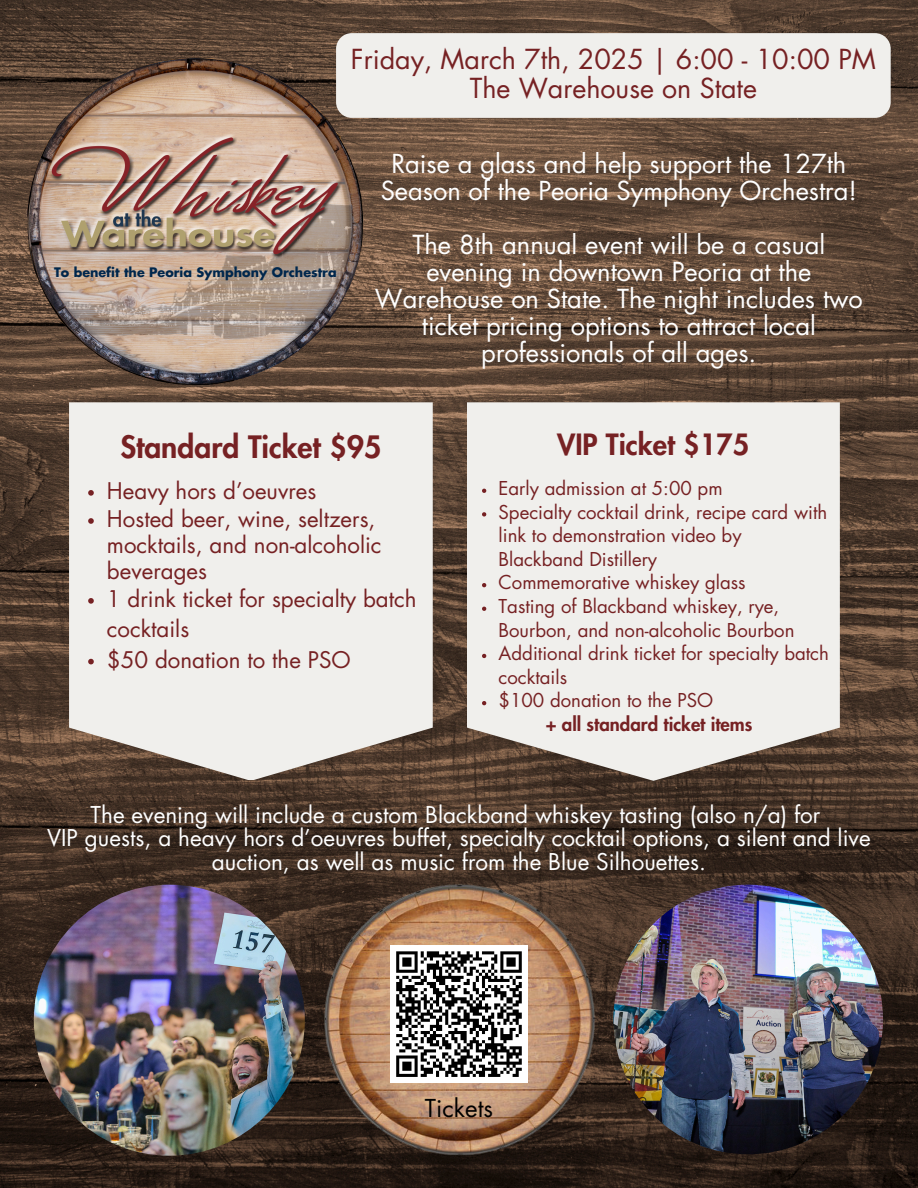
<style>
.page{position:relative;width:918px;height:1188px;background:#fff}
.page>*{position:absolute;margin:0;border:0;box-sizing:border-box;transform-origin:0 0}
.t1{font:800 30px "Futura Std";color:#762123}
.t2{font:800 28.5px "Futura Std";color:#762123}
.t3{font:26.85px/29.2px "Futura Std";color:#762123;text-align:center}
.t4{font:25.5px/27px "Futura Std";color:#fff;text-align:center}
.t5{font:24px "Futura Std";color:#000}
.t6{font:22.5px/23.7px "Futura Std";color:#fff;text-align:center}
.t7{font:22.35px/25.8px "Futura Std";color:#762123}
.t8{font:18.6px/23.5px "Futura Std";color:#762123}
.t9{font:800 18.6px "Futura Std";color:#762123}
.t10{font:700 12.75px "Futura Std";color:#00274c}
</style>
<div class="page">
<img style="left:0;top:0;width:918px;height:1188px">
<img style="left:3px;top:33px;width:387px;height:376px">
<img style="left:34px;top:885px;width:271px;height:271px;border-radius:50%">
<img style="left:613px;top:885px;width:270px;height:269px;border-radius:50%">
<img style="left:250px;top:880px;width:418px;height:278px">
<div style="left:390px;top:945px;width:138px;height:138px;background:#fff"></div>
<svg style="left:396px;top:951px;width:126px;height:126px"></svg>
<svg style="left:69px;top:402px;width:364px;height:378px;background:#e5e3df"></svg>
<svg style="left:467px;top:402px;width:373px;height:379px;background:#e4e2de"></svg>
<div style="left:336px;top:33px;width:555px;height:85px;background:#f0efec;border-radius:16px"></div>
<svg style="left:88px;top:490px;width:6px;height:6px"></svg>
<svg style="left:88px;top:518px;width:6px;height:6px"></svg>
<svg style="left:88px;top:598px;width:6px;height:6px"></svg>
<svg style="left:88px;top:659px;width:6px;height:5px"></svg>
<svg style="left:482px;top:489px;width:4px;height:4px"></svg>
<svg style="left:482px;top:512px;width:4px;height:5px"></svg>
<svg style="left:482px;top:583px;width:4px;height:4px"></svg>
<svg style="left:482px;top:607px;width:4px;height:4px"></svg>
<svg style="left:482px;top:654px;width:4px;height:4px"></svg>
<svg style="left:482px;top:701px;width:4px;height:4px"></svg>
<h1 class="t3" style="left:351px;top:45px;width:527px">Friday, March 7th, 2025 | 6:00 - 10:00 PM<br>The Warehouse on State</h1>
<p class="t10" style="left:54px;top:266px;width:284px">To benefit the Peoria Symphony Orchestra</p>
<p class="t4" style="left:381px;top:152px;width:478px">Raise a glass and help support the 127th<br>Season of the Peoria Symphony Orchestra!</p>
<p class="t4" style="left:375px;top:233px;width:489px">The 8th annual event will be a casual evening in downtown Peoria at the Warehouse on State. The night includes two ticket pricing options to attract local professionals of all ages.</p>
<p class="t1" style="left:120px;top:433px;width:263px">Standard Ticket $95</p>
<p class="t7" style="left:107px;top:479px;width:211px">Heavy hors d’oeuvres</p>
<h1 class="t7" style="left:107px;top:507px;width:276px">Hosted beer, wine, seltzers, mocktails, and non-alcoholic beverages</h1>
<p class="t7" style="left:107px;top:585px;width:311px;line-height:30.3px">1 drink ticket for specialty batch cocktails</p>
<p class="t7" style="left:107px;top:648px;width:245px">$50 donation to the PSO</p>
<p class="t2" style="left:557px;top:432px;width:193px">VIP Ticket $175</p>
<p class="t8" style="left:499px;top:477px;width:226px">Early admission at 5:00 pm</p>
<p class="t8" style="left:499px;top:501px;width:330px">Specialty cocktail drink, recipe card with link to demonstration video by<br>Blackband Distillery</p>
<p class="t8" style="left:499px;top:572px;width:249px">Commemorative whiskey glass</p>
<h4 class="t8" style="left:499px;top:595px;width:297px">Tasting of Blackband whiskey, rye,<br>Bourbon, and non-alcoholic Bourbon</h4>
<h3 class="t8" style="left:499px;top:642px;width:332px">Additional drink ticket for specialty batch cocktails</h3>
<p class="t8" style="left:499px;top:690px;width:216px">$100 donation to the PSO</p>
<p class="t9" style="left:546px;top:716px;width:208px">+ all standard ticket items</p>
<p class="t6" style="left:47px;top:804px;width:825px">The evening will include a custom Blackband whiskey tasting (also n/a) for<br>VIP guests, a heavy hors d’oeuvres buffet, specialty cocktail options, a silent and live auction, as well as music from the Blue Silhouettes.</p>
<h3 class="t5" style="left:425px;top:1098px;width:70px">Tickets</h3>
</div>
